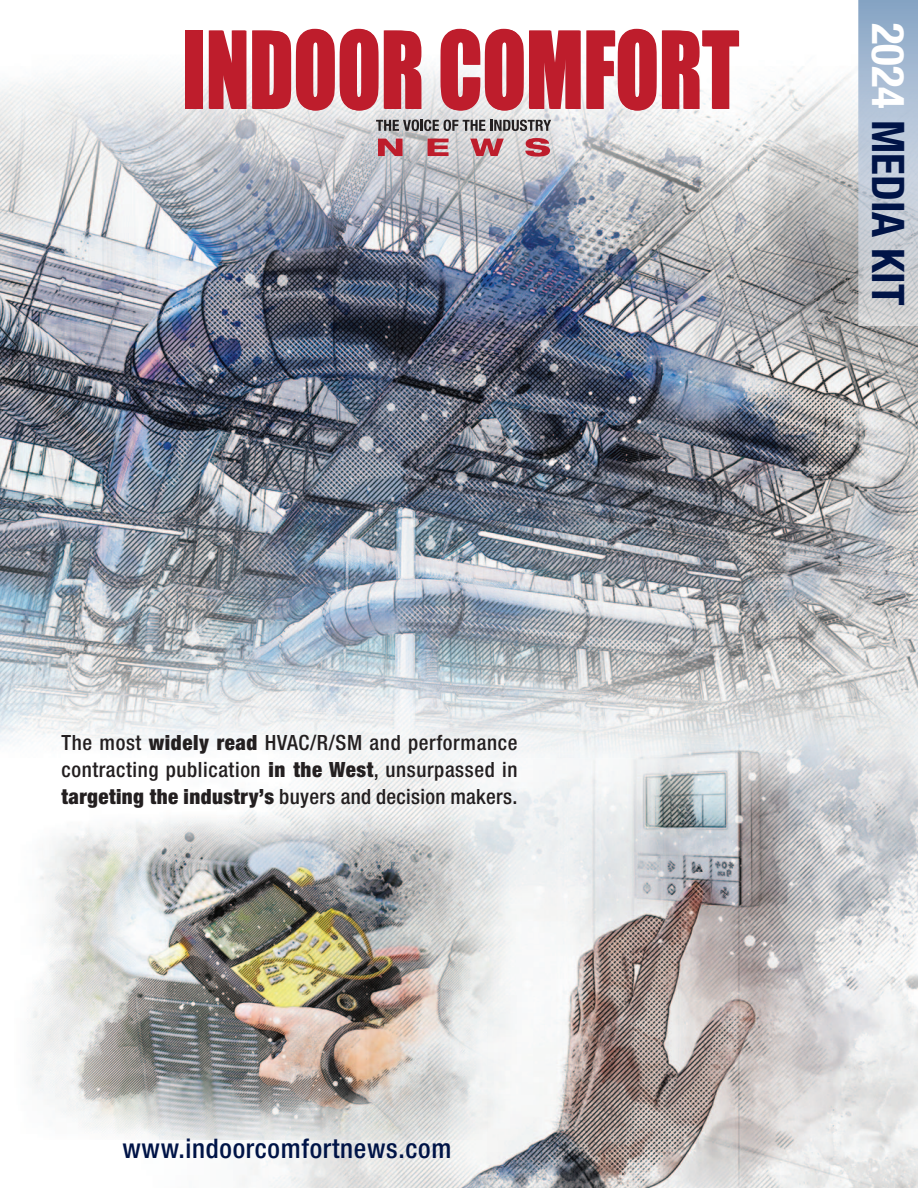
<style>
.page{position:relative;width:918px;height:1188px;background:#fff}
.page>*{position:absolute;margin:0;border:0;box-sizing:border-box;transform-origin:0 0}
.t1{font:700 condensed 45px "Helvetica Neue";color:#001447}
.t2{font:500 condensed 27px "Helvetica Neue";letter-spacing:.025em;color:#001447}
.t3{font:500 condensed 21px/27px "Helvetica Neue";letter-spacing:.03em;color:#231f20;text-align:justify}
.s1{font-weight:900}
.s2{color:#fff}
</style>
<div class="page">
<img style="left:0;top:44px;width:918px;height:701px">
<img style="left:72px;top:670px;width:846px;height:518px">
<div style="left:187px;top:31px;width:16px;height:78px;background:#be1d2c"></div>
<div style="left:186px;top:30px;width:16px;height:79px;background:#be1d2c"></div>
<svg style="left:209px;top:30px;width:37px;height:79px;background:#c3313e"></svg>
<svg style="left:252px;top:29px;width:169px;height:82px;background:#ca4e5a"></svg>
<svg style="left:441px;top:29px;width:298px;height:82px"></svg>
<svg style="left:376px;top:120px;width:175px;height:11px;background:#817f80"></svg>
<svg style="left:378px;top:139px;width:25px;height:17px"></svg>
<svg style="left:428px;top:139px;width:21px;height:17px"></svg>
<svg style="left:470px;top:139px;width:34px;height:17px"></svg>
<svg style="left:525px;top:138px;width:25px;height:19px"></svg>
<svg style="left:858px;top:0;width:60px;height:326px;background:#b8c4d3"></svg>
<svg style="left:72px;top:786px;width:451px;height:25px"></svg>
<img style="left:27px;top:811px;width:496px;height:329px">
<p class="t3" style="left:62px;top:731px;width:457px">The most <span class="s1">widely read</span> HVAC/R/SM and performance contracting publication <span class="s1">in the West</span>, unsurpassed in <span class="s1">targeting the industry’s</span> buyers and decision makers.</p>
<p class="t2" style="left:122px;top:1139px;width:330px">www.indoorcomfortnews.com</p>
<p class="t1" style="left:904px;top:23px;width:284px;rotate:90deg"><span class="s2">2024</span> MEDIA KIT</p>
</div>
